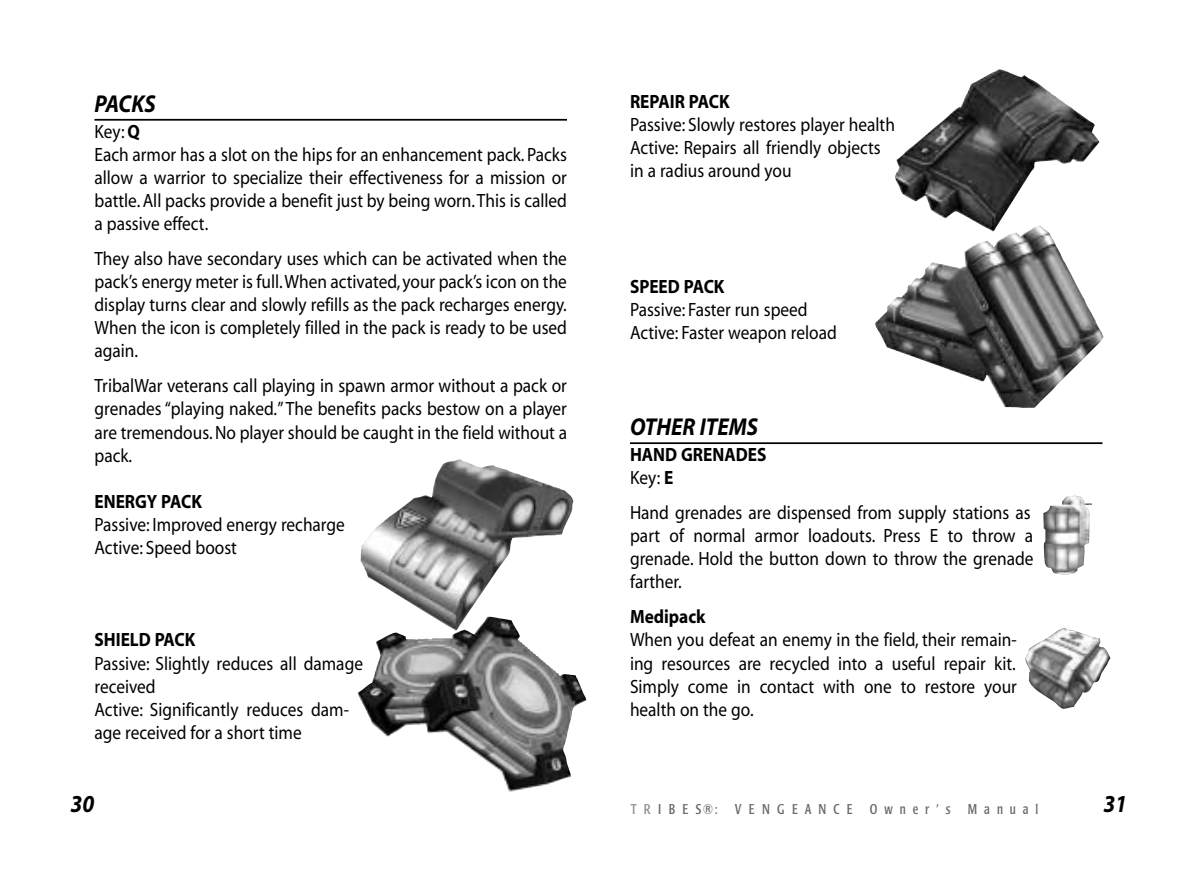
<style>
.page{position:relative;width:1197px;height:882px;background:#fff}
.page>*{position:absolute;margin:0;border:0;box-sizing:border-box;transform-origin:0 0}
.t1{font:italic 700 24.5px "Myriad";color:#000;scale:.9 1}
.t2{font:19.25px/23.1px "Myriad";color:#000;scale:.9 1}
.t3{font:700 19.25px/23.1px "Myriad";color:#000;scale:.9 1}
.t4{font:condensed 14px "Poppl Laudatio";letter-spacing:.56em;color:#666;scale:.9 1}
.s1{font-weight:700}
.s2{font-weight:400}
.s3{color:#8f8f8f}
</style>
<div class="page">
<hr style="left:630px;top:442px;width:472px;height:2px;background:#000">
<hr style="left:94px;top:119px;width:473px;height:2px;background:#000">
<img style="left:361px;top:459px;width:212px;height:158px">
<img style="left:358px;top:617px;width:228px;height:175px">
<img style="left:895px;top:69px;width:204px;height:157px">
<img style="left:875px;top:226px;width:228px;height:182px">
<img style="left:1043px;top:495px;width:49px;height:80px">
<img style="left:1025px;top:628px;width:85px;height:81px">
<p class="t1" style="left:94px;top:94px;width:69px">PACKS</p>
<p class="t2" style="left:94px;top:121px;width:527px">Key: <span class="s1">Q<br></span>Each armor has a slot on the hips for an enhancement pack. Packs allow a warrior to specialize their effectiveness for a mission or battle. All packs provide a benefit just by being worn.This is called a passive effect.</p>
<p class="t2" style="left:94px;top:248px;width:527px;text-align:justify">They also have secondary uses which can be activated when the pack’s energy meter is full.When activated, your pack’s icon on the display turns clear and slowly refills as the pack recharges energy.<br>When the icon is completely filled in the pack is ready to be used again.</p>
<p class="t2" style="left:94px;top:376px;width:527px;text-align:justify">TribalWar veterans call playing in spawn armor without a pack or grenades “playing naked.” The benefits packs bestow on a player are tremendous. No player should be caught in the field without a pack.</p>
<p class="t3" style="left:94px;top:491px;width:121px">ENERGY PACK</p>
<p class="t2" style="left:94px;top:514px;width:280px">Passive: Improved energy recharge<br>Active: Speed boost</p>
<p class="t3" style="left:94px;top:630px;width:114px">SHIELD PACK</p>
<p class="t2" style="left:94px;top:653px;width:300px">Passive: Slightly reduces all damage received<br>Active: Significantly reduces dam&shy;age received for a short time</p>
<p class="t3" style="left:630px;top:92px;width:112px">REPAIR PACK</p>
<p class="t2" style="left:630px;top:115px;width:296px">Passive: Slowly restores player health<br>Active: Repairs all friendly objects in a radius around you</p>
<p class="t3" style="left:630px;top:276px;width:107px">SPEED PACK</p>
<p class="t2" style="left:630px;top:300px;width:231px">Passive: Faster run speed<br>Active: Faster weapon reload</p>
<p class="t1" style="left:630px;top:418px;width:144px">OTHER ITEMS</p>
<p class="t3" style="left:630px;top:444px;width:153px">HAND GRENADES<br><span class="s2">Key:</span> E</p>
<p class="t2" style="left:630px;top:503px;width:450px">Hand grenades are dispensed from supply stations as part of normal armor loadouts. Press E to throw a grenade. Hold the button down to throw the grenade farther.</p>
<p class="t3" style="left:630px;top:607px;width:86px">Medipack</p>
<p class="t2" style="left:630px;top:630px;width:431px;text-align:justify">When you defeat an enemy in the field, their remain&shy;ing resources are recycled into a useful repair kit.<br>Simply come in contact with one to restore your health on the go.</p>
<p class="t1" style="left:71px;top:794px;width:28px">30</p>
<p class="t4" style="left:631px;top:803px;width:454px"><span class="s3">TR</span>IBES®: VENGEANCE Owner’s Manual</p>
<p class="t1" style="left:1103px;top:794px;width:28px">31</p>
</div>
